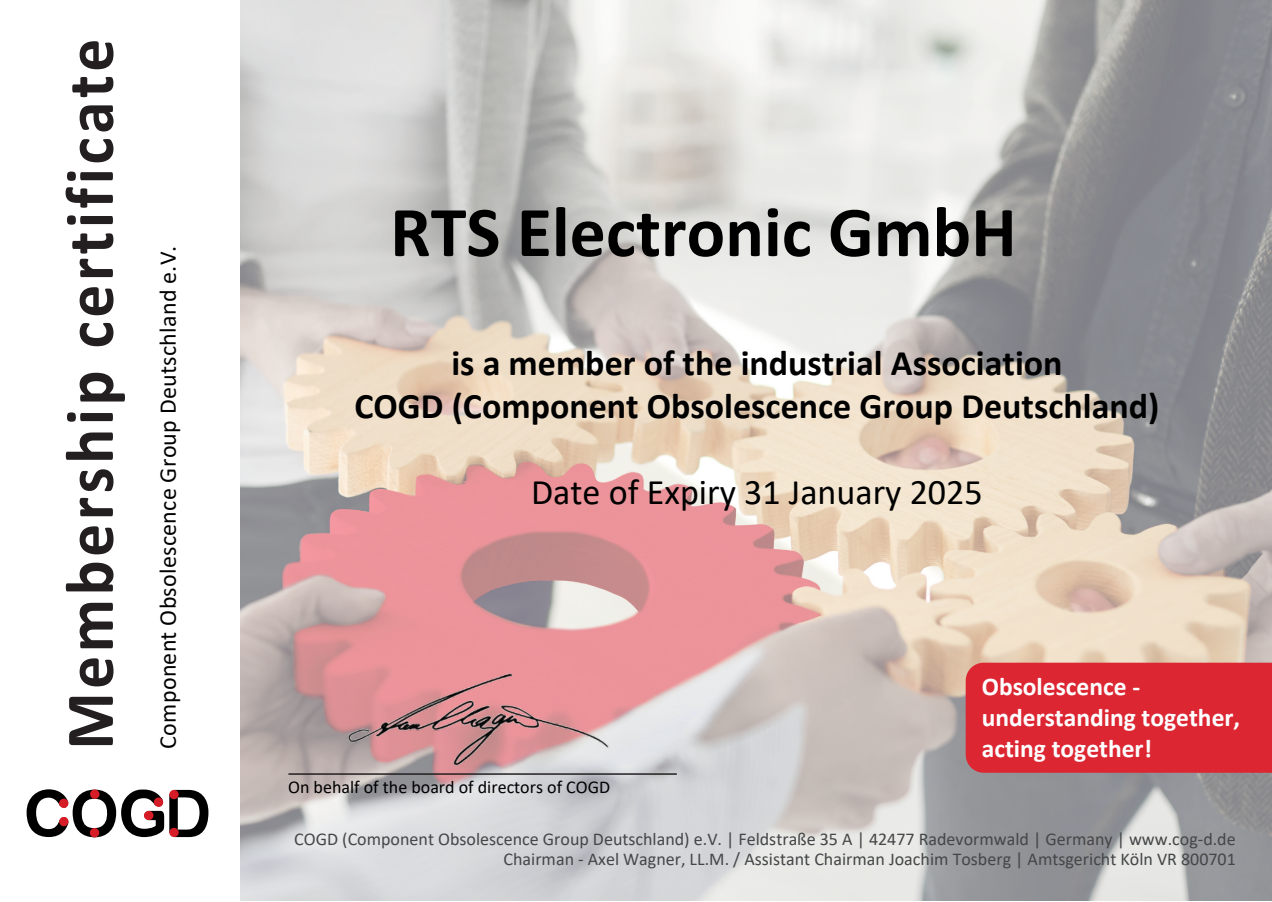
<style>
.page{position:relative;width:1272px;height:902px;background:#fff}
.page>*{position:absolute;margin:0;border:0;box-sizing:border-box;transform-origin:0 0}
.t1{font:700 72px "Calibri";color:#000}
.t2{font:700 69px "Calibri";letter-spacing:.055em;color:#231f20;scale:.95 1}
.t3{font:700 36px/43.2px "Calibri";color:#000;text-align:center}
.t4{font:36px "Calibri";color:#000}
.t5{font:700 25.5px/30.6px "Calibri";color:#fff}
.t6{font:24px "Calibri";letter-spacing:.01em;color:#000001}
.t7{font:18px/20.7px "Calibri";color:#444647;text-align:right}
.t8{font:18px "Calibri";color:#000001}
</style>
<div class="page">
<img style="left:240px;top:0;width:1031px;height:900px">
<svg style="left:27px;top:789px;width:181px;height:48px"></svg>
<svg style="left:169px;top:789px;width:10px;height:10px"></svg>
<svg style="left:169px;top:827px;width:10px;height:10px"></svg>
<div style="left:144px;top:810px;width:9px;height:10px;background:#d61d27;border-radius:50%"></div>
<div style="left:154px;top:797px;width:9px;height:9px;background:#d61d27;border-radius:50%"></div>
<div style="left:90px;top:789px;width:9px;height:9px;background:#d61d27;border-radius:50%"></div>
<div style="left:90px;top:828px;width:9px;height:9px;background:#d61d27;border-radius:50%"></div>
<svg style="left:59px;top:816px;width:10px;height:10px"></svg>
<div style="left:59px;top:798px;width:9px;height:9px;background:#d61d27;border-radius:50%"></div>
<div style="left:965px;top:662px;width:306px;height:110px;background:#dc2733"></div>
<hr style="left:289px;top:773px;width:387px;height:1px;background:#231f20">
<img style="left:340px;top:668px;width:276px;height:102px">
<h2 class="t2" style="left:41px;top:749px;width:749px;rotate:-90deg">Membership certificate</h2>
<h3 class="t6" style="left:151px;top:748px;width:504px;rotate:-90deg">Component Obsolescence Group Deutschland e.V.</h3>
<h1 class="t1" style="left:390px;top:181px;width:628px">RTS Electronic GmbH</h1>
<h3 class="t3" style="left:354px;top:340px;width:806px">is a member of the industrial Association<br>COGD (Component Obsolescence Group Deutschland)</h3>
<h3 class="t4" style="left:531px;top:467px;width:453px">Date of Expiry 31 January 2025</h3>
<h3 class="t5" style="left:981px;top:671px;width:260px">Obsolescence - understanding together, acting together!</h3>
<p class="t8" style="left:288px;top:774px;width:323px">On behalf of the board of directors of COGD</p>
<p class="t7" style="left:294px;top:827px;width:943px">COGD (Component Obsolescence Group Deutschland) e.V. | Feldstraße 35 A | 42477 Radevormwald | Germany | www.cog-d.de<br>Chairman - Axel Wagner, LL.M. / Assistant Chairman Joachim Tosberg | Amtsgericht Köln VR 800701</p>
</div>
